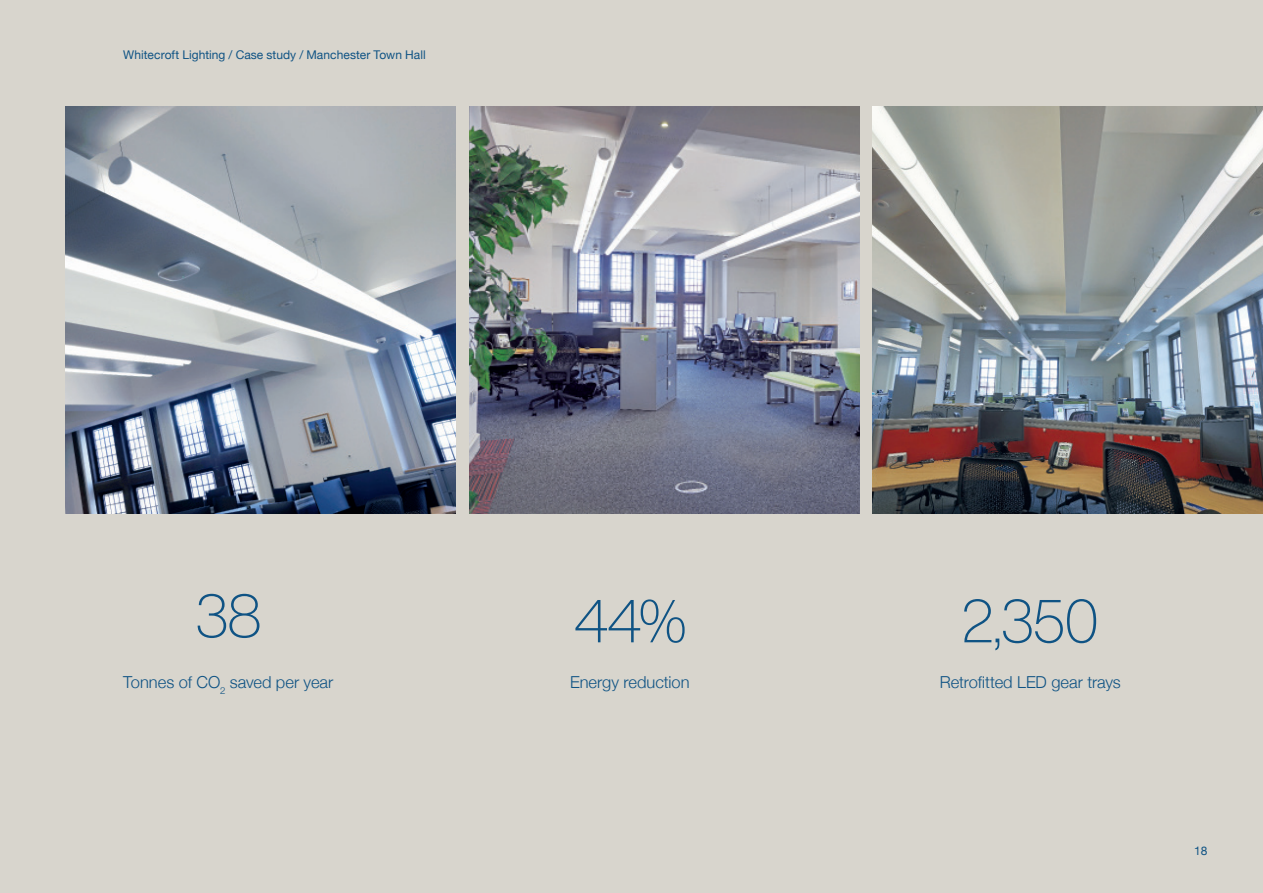
<style>
.page{position:relative;width:1263px;height:893px;background:#d8d5cd}
.page>*{position:absolute;margin:0;border:0;box-sizing:border-box;transform-origin:0 0}
.t1{font:200 59.4px "Helvetica Now Display";letter-spacing:-.02em;color:#0f5384}
.t2{font:300 16.5px "Helvetica Neue";color:#0f5384}
.Running_header{font:12px "Helvetica Neue";letter-spacing:.005em;color:#0f5384}
</style>
<div class="page">
<img style="left:469px;top:106px;width:390px;height:408px">
<img style="left:873px;top:106px;width:390px;height:408px">
<img style="left:66px;top:106px;width:390px;height:407px">
<p class="Running_header" style="left:123px;top:47px;width:304px">Whitecroft Lighting / Case study / Manchester Town Hall</p>
<p class="t1" style="left:195px;top:576px;width:68px">38</p>
<p class="t2" style="left:123px;top:669px;width:212px">Tonnes of CO<sub>2</sub> saved per year</p>
<p class="t1" style="left:574px;top:581px;width:113px">44%</p>
<p class="t2" style="left:570px;top:669px;width:121px">Energy reduction</p>
<p class="t1" style="left:961px;top:581px;width:139px">2,350</p>
<p class="t2" style="left:940px;top:669px;width:182px">Retrofitted LED gear trays</p>
<p class="Running_header" style="left:1194px;top:842px;width:15px">18</p>
</div>
